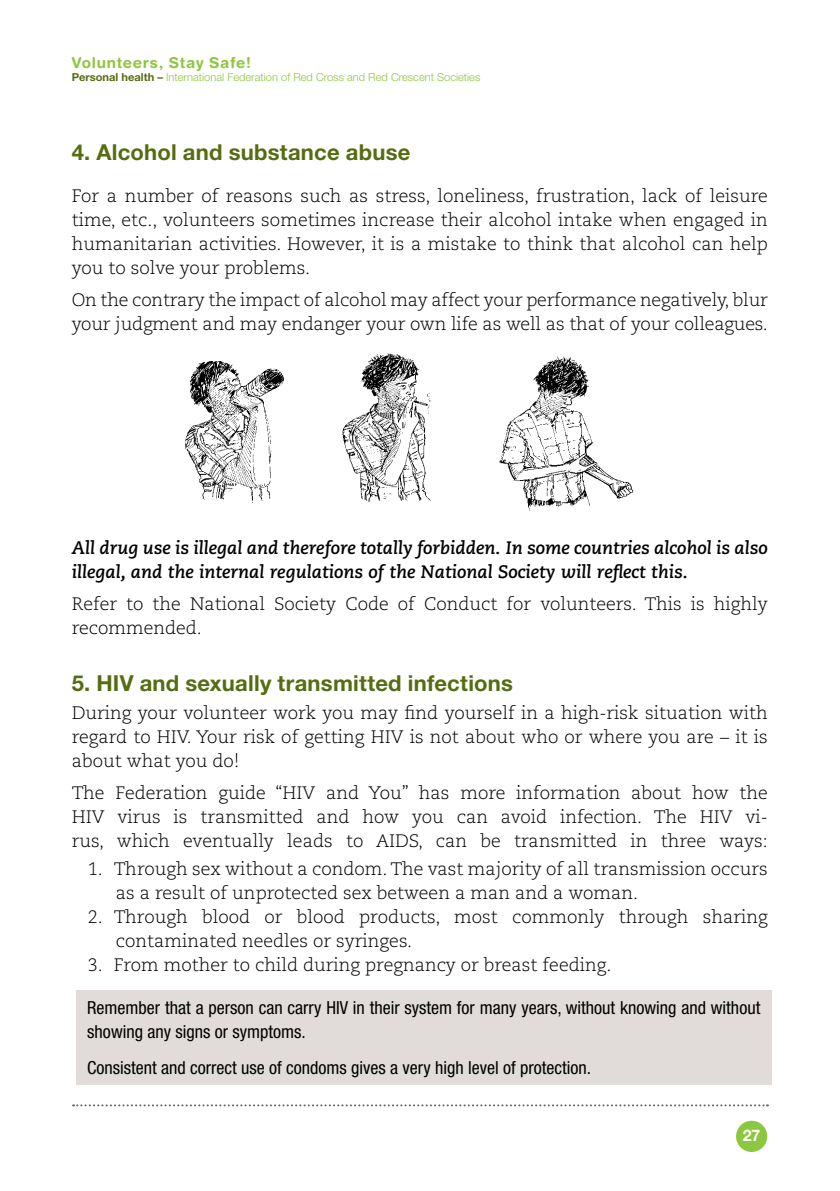
<style>
.page{position:relative;width:840px;height:1191px;background:#fff}
.page>*{position:absolute;margin:0;border:0;box-sizing:border-box;transform-origin:0 0}
.t1{font:700 22px "Helvetica Neue LT Std";letter-spacing:.01em;color:#566c11}
.t2{font:300 18px/24px "Caecilia LT Std";color:#000}
.t3{font:condensed 18px/24px "Helvetica Neue LT Std";color:#000}
.t4{font:italic 700 18px/24px "Caecilia LT Std";color:#000}
.t5{font:700 16px "Helvetica Neue";color:#fff}
.t6{font:700 15px "Helvetica Rounded LT Std";letter-spacing:.045em;color:#8dc63f}
.t7{font:300 11px "Helvetica Neue LT Std";color:#8dc63f}
.s1{font-weight:700;color:#566c11}
</style>
<div class="page">
<svg style="left:73px;top:1104px;width:694px;height:2px"></svg>
<div style="left:735px;top:1120px;width:31px;height:32px;background:#8dc63f;border-radius:50%"></div>
<div style="left:76px;top:990px;width:695px;height:95px;background:#e1dcda"></div>
<img style="left:342px;top:353px;width:89px;height:149px">
<img style="left:499px;top:356px;width:135px;height:155px">
<img style="left:185px;top:361px;width:99px;height:142px">
<p class="t6" style="left:72px;top:54px;width:180px">Volunteers, Stay Safe!</p>
<p class="t7" style="left:72px;top:71px;width:410px"><span class="s1">Personal health –</span> International Federation of Red Cross and Red Crescent Societies</p>
<p class="t1" style="left:72px;top:138px;width:340px">4. Alcohol and substance abuse</p>
<p class="t2" style="left:72px;top:184px;width:697px;text-align:justify">For a number of reasons such as stress, loneliness, frustration, lack of leisure time, etc., volunteers sometimes increase their alcohol intake when engaged in humanitarian activities. However, it is a mistake to think that alcohol can help you to solve your problems.</p>
<p class="t2" style="left:72px;top:288px;width:697px">On the contrary the impact of alcohol may affect your performance negatively, blur your judgment and may endanger your own life as well as that of your colleagues.</p>
<p class="t4" style="left:72px;top:536px;width:697px">All drug use is illegal and therefore totally forbidden. In some countries alcohol is also illegal, and the internal regulations of the National Society will reflect this.</p>
<p class="t2" style="left:72px;top:592px;width:697px">Refer to the National Society Code of Conduct for volunteers. This is highly recommended.</p>
<p class="t1" style="left:72px;top:669px;width:442px">5. HIV and sexually transmitted infections</p>
<p class="t2" style="left:72px;top:701px;width:697px;text-align:justify">During your volunteer work you may find yourself in a high-risk situation with regard to HIV. Your risk of getting HIV is not about who or where you are – it is about what you do!</p>
<p class="t2" style="left:72px;top:781px;width:697px;text-align:justify">The Federation guide “HIV and You” has more information about how the HIV virus is transmitted and how you can avoid infection. The HIV vi&shy;rus, which eventually leads to AIDS, can be transmitted in three ways:</p>
<p class="t2" style="left:116px;top:857px;width:653px;text-indent:-28px">1. Through sex without a condom. The vast majority of all transmission occurs as a result of unprotected sex between a man and a woman.</p>
<p class="t2" style="left:116px;top:905px;width:653px;text-indent:-28px">2. Through blood or blood products, most commonly through sharing contaminated needles or syringes.</p>
<p class="t2" style="left:88px;top:953px;width:525px">3. From mother to child during pregnancy or breast feeding.</p>
<p class="t3" style="left:87px;top:996px;width:674px">Remember that a person can carry HIV in their system for many years, without knowing and without showing any signs or symptoms.</p>
<p class="t3" style="left:87px;top:1055px;width:505px">Consistent and correct use of condoms gives a very high level of protection.</p>
<p class="t5" style="left:742px;top:1125px;width:19px">27</p>
</div>
